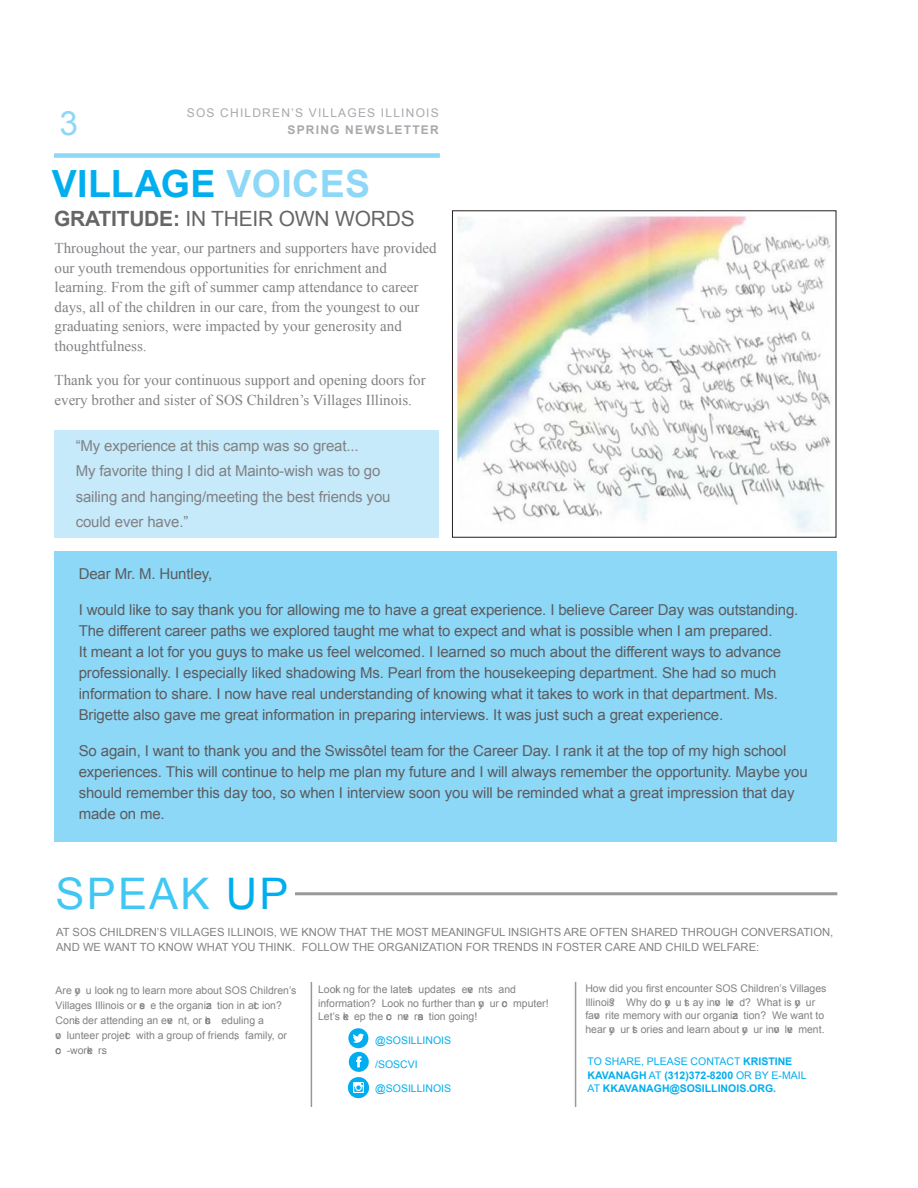
<style>
.page{position:relative;width:918px;height:1188px;background:#fff}
.page>*{position:absolute;margin:0;border:0;box-sizing:border-box;transform-origin:0 0}
.t1{font:43.5px "Arial";color:#40c7f4}
.t2{font:700 37.5px "Arial";letter-spacing:.01em;color:#00aeef}
.t3{font:33.45px "Arial";color:#8dd7f7}
.t4{font:21px "Arial";letter-spacing:-.01em;color:#666}
.t5{font:15px/21px "Arial";letter-spacing:-.01em;color:#5c5c5f}
.t6{font:15px/19.5px "Times New Roman";color:#808285}
.t7{font:15px/25.5px "Arial";color:#808285}
.t8{font:12px "Arial";letter-spacing:.1em;color:#a8a9ad}
.t9{font:700 12px "Arial";letter-spacing:.1em;color:#a8a9ad}
.t10{font:11.25px/15px "Arial";color:#808285}
.t11{font:10.5px/13.5px "Arial";color:#808285}
.t12{font:700 10.5px/13.5px "Arial";color:#00aeef}
.t13{font:10.5px "Arial";color:#00aeef}
.s1{color:#8dd7f7}
.s2{font-weight:700}
.s3{color:#00aeef}
.s4{font-weight:400}
</style>
<div class="page">
<div style="left:54px;top:153px;width:386px;height:5px;background:#8dd7f7"></div>
<div style="left:54px;top:552px;width:782px;height:290px;background:#8dd7f7"></div>
<div style="left:55px;top:430px;width:384px;height:107px;background:#c6eafa"></div>
<img style="left:456px;top:216px;width:375px;height:316px">
<hr style="left:295px;top:892px;width:542px;height:3px;background:#999">
<hr style="left:575px;top:982px;width:1px;height:125px;background:#999">
<hr style="left:311px;top:982px;width:1px;height:125px;background:#999">
<svg style="left:348px;top:1028px;width:21px;height:70px"></svg>
<p class="t8" style="left:187px;top:105px;width:253px">SOS CHILDREN’S VILLAGES ILLINOIS</p>
<p class="t9" style="left:288px;top:121px;width:153px">SPRING NEWSLETTER</p>
<h2 class="t2" style="left:52px;top:159px;width:320px">VILLAGE <span class="s1">VOICES</span></h2>
<h3 class="t3" style="left:59px;top:101px;width:19px">3</h3>
<h3 class="t4" style="left:54px;top:205px;width:362px"><span class="s2">GRATITUDE:</span> IN THEIR OWN WORDS</h3>
<p class="t6" style="left:55px;top:238px;width:384px">Throughout the year, our partners and supporters have provided our youth tremendous opportunities for enrichment and learning. From the gift of summer camp attendance to career days, all of the children in our care, from the youngest to our graduating seniors, were impacted by your generosity and thoughtfulness.</p>
<p class="t6" style="left:55px;top:370px;width:373px">Thank you for your continuous support and opening doors for every brother and sister of SOS Children’s Villages Illinois.</p>
<p class="t7" style="left:76px;top:433px;width:315px">“My experience at this camp was so great...<br>My favorite thing I did at Mainto-wish was to go sailing and hanging/meeting the best friends you could ever have.”</p>
<p class="t5" style="left:79px;top:564px;width:134px">Dear Mr. M. Huntley,</p>
<p class="t5" style="left:79px;top:600px;width:720px">I would like to say thank you for allowing me to have a great experience. I believe Career Day was outstanding.<br>The different career paths we explored taught me what to expect and what is possible when I am prepared.<br>It meant a lot for you guys to make us feel welcomed. I learned so much about the different ways to advance professionally. I especially liked shadowing Ms. Pearl from the housekeeping department. She had so much information to share. I now have real understanding of knowing what it takes to work in that department. Ms.<br>Brigette also gave me great information in preparing interviews. It was just such a great experience.</p>
<p class="t5" style="left:79px;top:741px;width:729px">So again, I want to thank you and the Swissôtel team for the Career Day. I rank it at the top of my high school experiences. This will continue to help me plan my future and I will always remember the opportunity. Maybe you should remember this day too, so when I interview soon you will be reminded what a great impression that day made on me.</p>
<h1 class="t1" style="left:56px;top:865px;width:232px">SPEAK <span class="s3">UP</span></h1>
<p class="t10" style="left:56px;top:925px;width:778px">AT SOS CHILDREN’S VILLAGES ILLINOIS, WE KNOW THAT THE MOST MEANINGFUL INSIGHTS ARE OFTEN SHARED THROUGH CONVERSATION,<br>AND WE WANT TO KNOW WHAT YOU THINK. FOLLOW THE ORGANIZATION FOR TRENDS IN FOSTER CARE AND CHILD WELFARE:</p>
<p class="t11" style="left:56px;top:983px;width:242px;line-height:15px">Are yo u looki ng to learn more about SOS Children’s Villages Illinois or se e the organiza tion in act ion?<br>Consi der attending an eve nt, or sch eduling a<br>vo lunteer project with a group of friends, family, or<br>co -worke rs.</p>
<p class="t11" style="left:318px;top:983px;width:231px">Looki ng for the latest updates, eve nts and information? Look no further than yo ur co mputer!<br>Let’s ke ep the co nve rsa tion going!</p>
<p class="t11" style="left:585px;top:982px;width:243px">How did you first encounter SOS Children’s Villages Illinois? Why do yo u st ay invo lve d? What is yo ur favo rite memory with our organiza tion? We want to hear yo ur st ories and learn about yo ur invo lve ment.</p>
<p class="t12" style="left:588px;top:1055px;width:221px"><span class="s4">TO SHARE, PLEASE CONTACT</span> KRISTINE<br>KAVANAGH <span class="s4">AT</span> (31 2)372-8200 <span class="s4">OR BY E-MAIL<br>AT</span> KKAVANAGH@SOSILLINOIS.ORG.</p>
<p class="t13" style="left:375px;top:1034px;width:78px">@SOSILLINOIS</p>
<p class="t13" style="left:375px;top:1058px;width:44px">/SOSCVI</p>
<p class="t13" style="left:375px;top:1082px;width:78px">@SOSILLINOIS</p>
</div>
